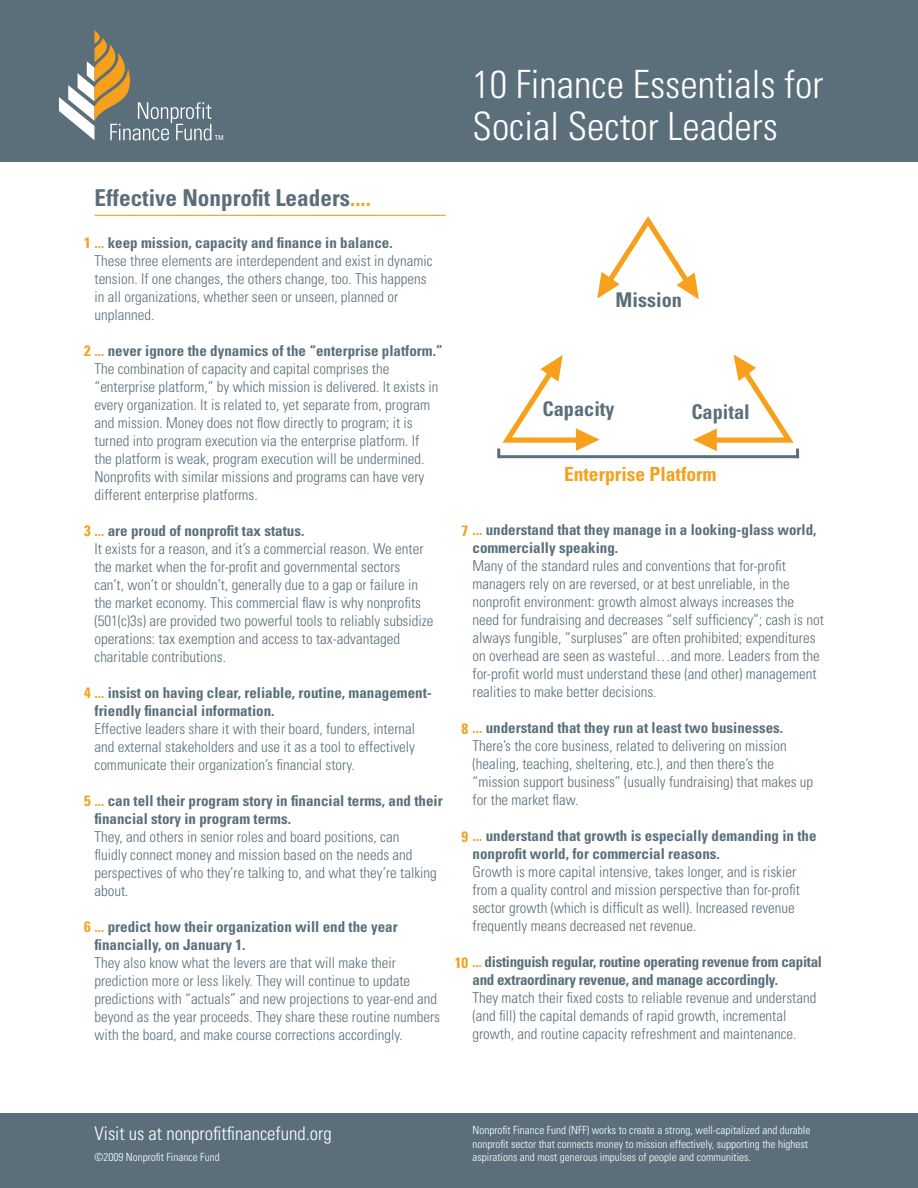
<style>
.page{position:relative;width:918px;height:1188px;background:#fff}
.page>*{position:absolute;margin:0;border:0;box-sizing:border-box;transform-origin:0 0}
.t1{font:300 condensed 39px/42px "Univers LT Std";color:#fff}
.subtitle{font:700 condensed 23.25px "Univers LT Std";color:#5b6f7b}
.t2{font:700 condensed 20.25px "Univers LT Std";color:#5b6f7b}
.t3{font:700 condensed 19.5px "Univers LT Std";color:#f6a01b}
.t4{font:300 condensed 18.75px "Univers LT Std";color:#fff}
.t5{font:300 condensed 15px/18px "Univers LT Std";color:#5b6f7b}
.t6{font:700 condensed 15px/18px "Univers LT Std";color:#5b6f7b}
.t7{font:700 condensed 15px/18px "Univers LT Std";letter-spacing:-.02em;color:#5b6f7b}
.Footnote{font:300 condensed 11.25px/13.5px "Univers LT Std";color:#fff}
.Intro_Paragraph{font:condensed 6.75px "Univers LT Std";color:#fff}
.s1{color:#f6a01b}
</style>
<div class="page">
<div style="left:0;top:0;width:918px;height:162px;background:#5b6f7b"></div>
<div style="left:0;top:1114px;width:918px;height:74px;background:#5b6f7b"></div>
<svg style="left:59px;top:30px;width:153px;height:110px"></svg>
<hr style="left:94px;top:215px;width:352px;height:1px;background:#f6a01b">
<svg style="left:502px;top:216px;width:292px;height:231px"></svg>
<div style="left:547px;top:294px;width:197px;height:68px;background:#fff"></div>
<svg style="left:540px;top:355px;width:23px;height:27px"></svg>
<svg style="left:733px;top:354px;width:23px;height:27px"></svg>
<svg style="left:677px;top:272px;width:22px;height:27px"></svg>
<svg style="left:597px;top:272px;width:23px;height:27px"></svg>
<div style="left:587px;top:388px;width:117px;height:68px;background:#fff"></div>
<svg style="left:576px;top:428px;width:24px;height:23px"></svg>
<svg style="left:693px;top:429px;width:24px;height:22px"></svg>
<hr style="left:499px;top:455px;width:300px;height:3px;background:#5b6f7b">
<svg style="left:497px;top:448px;width:3px;height:10px"></svg>
<svg style="left:796px;top:449px;width:3px;height:6px"></svg>
<p class="Intro_Paragraph" style="left:215px;top:134px;width:10px">TM</p>
<p class="t1" style="left:472px;top:64px;width:352px">10 Finance Essentials for<br>Social Sector Leaders</p>
<p class="subtitle" style="left:94px;top:183px;width:278px">Effective Nonprofit Leaders<span class="s1">....</span></p>
<p class="t6" style="left:84px;top:233px;width:310px"><span class="s1">1 ...</span> keep mission, capacity and finance in balance.</p>
<p class="t5" style="left:94px;top:252px;width:340px">These three elements are interdependent and exist in dynamic tension. If one changes, the others change, too. This happens in all organizations, whether seen or unseen, planned or unplanned.</p>
<p class="t6" style="left:84px;top:341px;width:360px"><span class="s1">2 ...</span> never ignore the dynamics of the “enterprise platform.”</p>
<p class="t5" style="left:94px;top:360px;width:346px">The combination of capacity and capital comprises the “enterprise platform,” by which mission is delivered. It exists in every organization. It is related to, yet separate from, program and mission. Money does not flow directly to program; it is turned into program execution via the enterprise platform. If the platform is weak, program execution will be undermined.<br>Nonprofits with similar missions and programs can have very different enterprise platforms.</p>
<p class="t6" style="left:84px;top:521px;width:222px"><span class="s1">3 ...</span> are proud of nonprofit tax status.</p>
<p class="t5" style="left:94px;top:540px;width:340px">It exists for a reason, and it’s a commercial reason. We enter the market when the for-profit and governmental sectors can’t, won’t or shouldn’t, generally due to a gap or failure in the market economy. This commercial flaw is why nonprofits (501(c)3s) are provided two powerful tools to reliably subsidize operations: tax exemption and access to tax-advantaged charitable contributions.</p>
<p class="t6" style="left:94px;top:683px;width:339px;text-indent:-10px"><span class="s1">4 ...</span> insist on having clear, reliable, routine, management&shy;friendly financial information.</p>
<p class="t5" style="left:94px;top:720px;width:322px;text-align:justify">Effective leaders share it with their board, funders, internal and external stakeholders and use it as a tool to effectively communicate their organization’s financial story.</p>
<p class="t6" style="left:94px;top:791px;width:350px;text-indent:-10px"><span class="s1">5 ...</span> can tell their program story in financial terms, and their financial story in program terms.</p>
<p class="t5" style="left:94px;top:828px;width:344px">They, and others in senior roles and board positions, can<br>fluidly connect money and mission based on the needs and perspectives of who they’re talking to, and what they’re talking about.</p>
<p class="t6" style="left:94px;top:917px;width:305px;text-indent:-10px"><span class="s1">6 ...</span> predict how their organization will end the year financially, on January 1.</p>
<p class="t5" style="left:94px;top:954px;width:347px">They also know what the levers are that will make their prediction more or less likely. They will continue to update predictions with “actuals” and new projections to year-end and beyond as the year proceeds. They share these routine numbers with the board, and make course corrections accordingly.</p>
<p class="t2" style="left:616px;top:288px;width:68px">Mission</p>
<p class="t2" style="left:543px;top:396px;width:74px">Capacity</p>
<p class="t2" style="left:691px;top:399px;width:60px">Capital</p>
<p class="t3" style="left:564px;top:462px;width:154px">Enterprise Platform</p>
<p class="t6" style="left:472px;top:521px;width:346px;text-indent:-11px"><span class="s1">7 ...</span> understand that they manage in a looking-glass world, commercially speaking.</p>
<p class="t5" style="left:472px;top:557px;width:353px">Many of the standard rules and conventions that for-profit managers rely on are reversed, or at best unreliable, in the nonprofit environment: growth almost always increases the need for fundraising and decreases “self sufficiency”; cash is not always fungible, “surpluses” are often prohibited; expenditures on overhead are seen as wasteful…and more. Leaders from the for-profit world must understand these (and other) management realities to make better decisions.</p>
<p class="t6" style="left:461px;top:719px;width:323px"><span class="s1">8 ...</span> understand that they run at least two businesses.</p>
<p class="t5" style="left:472px;top:737px;width:342px">There’s the core business, related to delivering on mission (healing, teaching, sheltering, etc.), and then there’s the “mission support business” (usually fundraising) that makes up for the market flaw.</p>
<p class="t6" style="left:472px;top:827px;width:346px;text-indent:-11px"><span class="s1">9 ...</span> understand that growth is especially demanding in the nonprofit world, for commercial reasons.</p>
<p class="t5" style="left:472px;top:863px;width:329px">Growth is more capital intensive, takes longer, and is riskier from a quality control and mission perspective than for-profit sector growth (which is difficult as well). Increased revenue frequently means decreased net revenue.</p>
<p class="t7" style="left:472px;top:953px;width:351px;text-indent:-18px"><span class="s1">10 ...</span> distinguish regular, routine operating revenue from capital and extraordinary revenue, and manage accordingly.</p>
<p class="t5" style="left:472px;top:989px;width:345px">They match their fixed costs to reliable revenue and understand (and fill) the capital demands of rapid growth, incremental growth, and routine capacity refreshment and maintenance.</p>
<p class="t4" style="left:94px;top:1122px;width:239px">Visit us at nonprofitfinancefund.org</p>
<p class="Footnote" style="left:472px;top:1123px;width:339px">Nonprofit Finance Fund (NFF) works to create a strong, well-capitalized and durable nonprofit sector that connects money to mission effectively, supporting the highest</p>
<p class="Footnote" style="left:94px;top:1150px;width:127px">©2009 Nonprofit Finance Fund</p>
<p class="Footnote" style="left:472px;top:1150px;width:280px">aspirations and most generous impulses of people and communities.</p>
</div>
